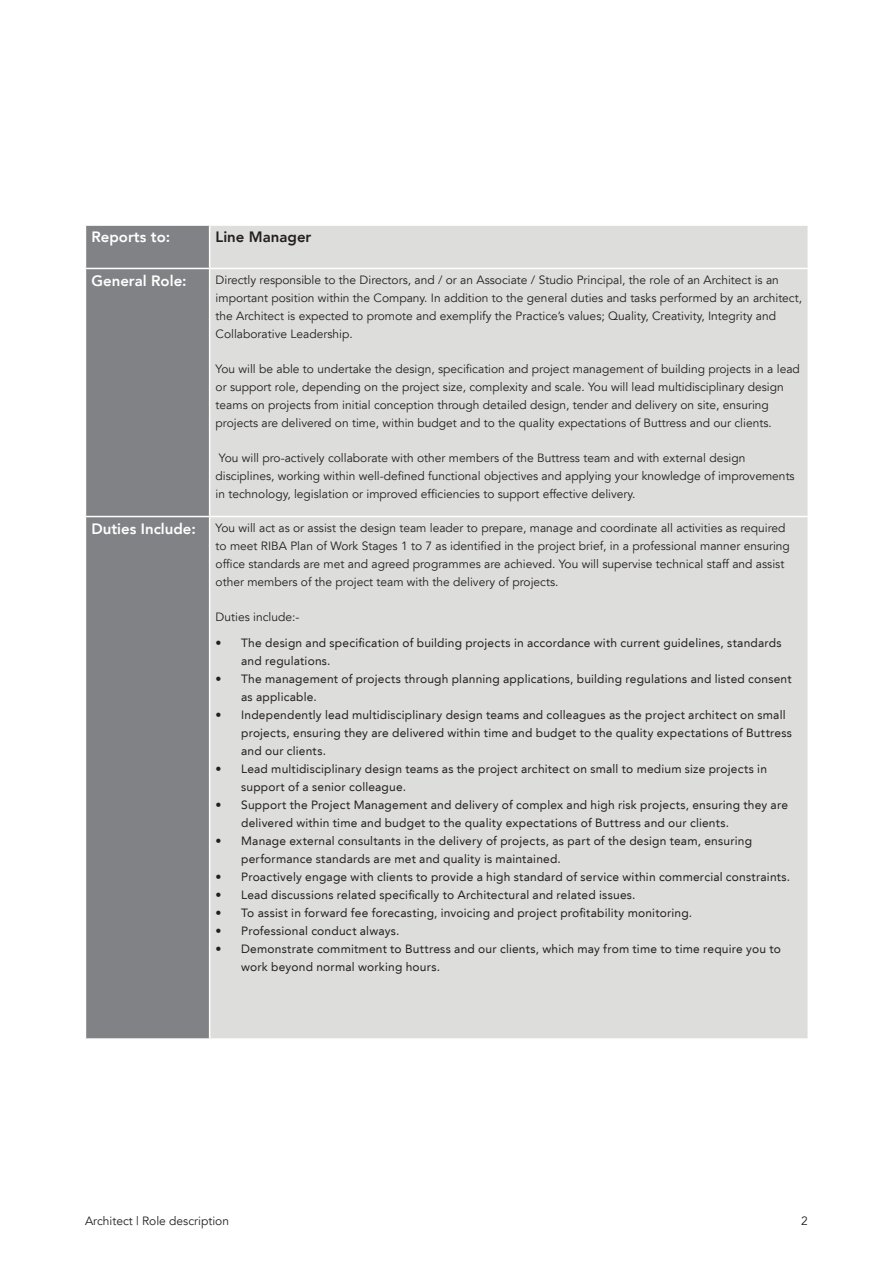
<style>
.page{position:relative;width:893px;height:1263px;background:#fff}
.page>*{position:absolute;margin:0;border:0;box-sizing:border-box;transform-origin:0 0}
.Table_Header_White{font:800 15px "Avenir LT";color:#fff}
.Subhead{font:800 15px "Avenir LT";color:#231f20}
.Body{font:12px/18px "Avenir LT";color:#231f20}
.t1{font:12px/18px "Avenir LT";letter-spacing:.015em;color:#231f20}
</style>
<div class="page">
<div style="left:86px;top:226px;width:123px;height:812px;background:#808285"></div>
<div style="left:210px;top:226px;width:597px;height:812px;background:#dddddb"></div>
<hr style="left:85px;top:268px;width:125px;height:1px;background:#fff">
<hr style="left:210px;top:268px;width:599px;height:1px;background:#fff">
<hr style="left:85px;top:516px;width:125px;height:1px;background:#fff">
<hr style="left:210px;top:516px;width:599px;height:1px;background:#fff">
<p class="Table_Header_White" style="left:91px;top:228px;width:80px">Reports to:</p>
<p class="Subhead" style="left:216px;top:228px;width:97px">Line Manager</p>
<p class="Table_Header_White" style="left:91px;top:272px;width:97px">General Role:</p>
<p class="Body" style="left:216px;top:271px;width:588px">Directly responsible to the Directors, and / or an Associate / Studio Principal, the role of an Architect is an important position within the Company. In addition to the general duties and tasks performed by an architect, the Architect is expected to promote and exemplify the Practice’s values; Quality, Creativity, Integrity and Collaborative Leadership.</p>
<p class="Body" style="left:216px;top:360px;width:586px">You will be able to undertake the design, specification and project management of building projects in a lead or support role, depending on the project size, complexity and scale. You will lead multidisciplinary design teams on projects from initial conception through detailed design, tender and delivery on site, ensuring projects are delivered on time, within budget and to the quality expectations of Buttress and our clients.</p>
<p class="Body" style="left:216px;top:449px;width:581px">You will pro-actively collaborate with other members of the Buttress team and with external design disciplines, working within well-defined functional objectives and applying your knowledge of improvements in technology, legislation or improved efficiencies to support effective delivery.</p>
<p class="Table_Header_White" style="left:91px;top:520px;width:106px">Duties Include:</p>
<p class="Body" style="left:216px;top:519px;width:576px">You will act as or assist the design team leader to prepare, manage and coordinate all activities as required to meet RIBA Plan of Work Stages 1 to 7 as identified in the project brief, in a professional manner ensuring office standards are met and agreed programmes are achieved. You will supervise technical staff and assist other members of the project team with the delivery of projects.</p>
<p class="Body" style="left:216px;top:608px;width:85px">Duties include:-</p>
<p class="t1" style="left:241px;top:634px;width:542px;text-indent:-26px">• The design and specification of building projects in accordance with current guidelines, standards and regulations.</p>
<p class="t1" style="left:241px;top:670px;width:552px;text-indent:-26px">• The management of projects through planning applications, building regulations and listed consent as applicable.</p>
<p class="t1" style="left:241px;top:706px;width:552px;text-indent:-26px">• Independently lead multidisciplinary design teams and colleagues as the project architect on small projects, ensuring they are delivered within time and budget to the quality expectations of Buttress and our clients.</p>
<p class="t1" style="left:241px;top:760px;width:527px;text-indent:-26px">• Lead multidisciplinary design teams as the project architect on small to medium size projects in support of a senior colleague.</p>
<p class="t1" style="left:241px;top:796px;width:548px;text-indent:-26px">• Support the Project Management and delivery of complex and high risk projects, ensuring they are delivered within time and budget to the quality expectations of Buttress and our clients.</p>
<p class="t1" style="left:241px;top:832px;width:512px;text-indent:-26px">• Manage external consultants in the delivery of projects, as part of the design team, ensuring performance standards are met and quality is maintained.</p>
<p class="t1" style="left:216px;top:868px;width:576px">• Proactively engage with clients to provide a high standard of service within commercial constraints.</p>
<p class="t1" style="left:216px;top:886px;width:421px">• Lead discussions related specifically to Architectural and related issues.</p>
<p class="t1" style="left:216px;top:904px;width:478px">• To assist in forward fee forecasting, invoicing and project profitability monitoring.</p>
<p class="t1" style="left:216px;top:922px;width:185px">• Professional conduct always.</p>
<p class="t1" style="left:241px;top:940px;width:541px;text-indent:-26px">• Demonstrate commitment to Buttress and our clients, which may from time to time require you to work beyond normal working hours.</p>
<p class="Body" style="left:85px;top:1212px;width:145px">Architect | Role description</p>
<p class="Body" style="left:801px;top:1212px;width:8px">2</p>
</div>
